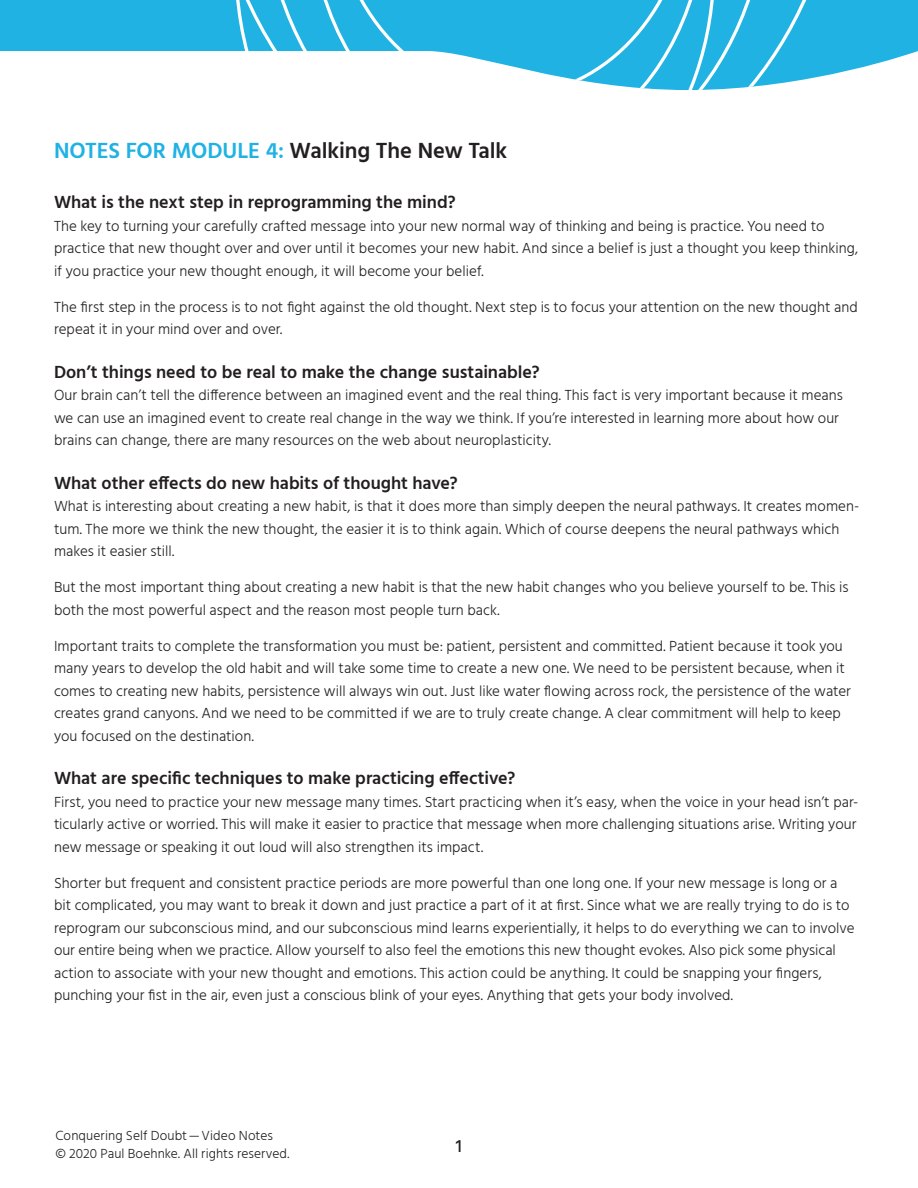
<style>
.page{position:relative;width:918px;height:1188px;background:#fff}
.page>*{position:absolute;margin:0;border:0;box-sizing:border-box;transform-origin:0 0}
.t1{font:600 22.5px "Hind";letter-spacing:-.005em;color:#231f20}
.t2{font:600 18px "Hind";letter-spacing:-.005em;color:#231f20}
.t3{font:500 18px "Hind";color:#231f20}
.t4{font:300 15px/22.5px "Hind";color:#231f20}
.t5{font:300 13.5px/18px "Hind";letter-spacing:.005em;color:#231f20}
.s1{color:#1fb2e2}
</style>
<div class="page">
<svg style="left:0;top:0;width:918px;height:78px;fill:#1fb2e2"></svg>
<svg style="left:234px;top:0;width:578px;height:90px"></svg>
<h1 class="t1" style="left:54px;top:137px;width:455px"><span class="s1">NOTES FOR MODULE 4:</span> Walking The New Talk</h1>
<p class="t2" style="left:54px;top:192px;width:403px">What is the next step in reprogramming the mind?</p>
<p class="t4" style="left:54px;top:216px;width:806px">The key to turning your carefully crafted message into your new normal way of thinking and being is practice. You need to practice that new thought over and over until it becomes your new habit. And since a belief is just a thought you keep thinking, if you practice your new thought enough, it will become your belief.</p>
<p class="t4" style="left:54px;top:297px;width:805px">The first step in the process is to not fight against the old thought. Next step is to focus your attention on the new thought and repeat it in your mind over and over.</p>
<p class="t2" style="left:54px;top:361px;width:487px">Don’t things need to be real to make the change sustainable?</p>
<p class="t4" style="left:54px;top:385px;width:790px">Our brain can’t tell the difference between an imagined event and the real thing. This fact is very important because it means we can use an imagined event to create real change in the way we think. If you’re interested in learning more about how our brains can change, there are many resources on the web about neuroplasticity.</p>
<p class="t2" style="left:54px;top:472px;width:405px">What other effects do new habits of thought have?</p>
<p class="t4" style="left:54px;top:496px;width:807px">What is interesting about creating a new habit, is that it does more than simply deepen the neural pathways. It creates momen&shy;tum. The more we think the new thought, the easier it is to think again. Which of course deepens the neural pathways which makes it easier still.</p>
<p class="t4" style="left:54px;top:577px;width:796px">But the most important thing about creating a new habit is that the new habit changes who you believe yourself to be. This is both the most powerful aspect and the reason most people turn back.</p>
<p class="t4" style="left:54px;top:636px;width:799px">Important traits to complete the transformation you must be: patient, persistent and committed. Patient because it took you many years to develop the old habit and will take some time to create a new one. We need to be persistent because, when it comes to creating new habits, persistence will always win out. Just like water flowing across rock, the persistence of the water creates grand canyons. And we need to be committed if we are to truly create change. A clear commitment will help to keep you focused on the destination.</p>
<p class="t2" style="left:54px;top:768px;width:463px">What are specific techniques to make practicing effective?</p>
<p class="t4" style="left:54px;top:792px;width:806px;text-align:justify">First, you need to practice your new message many times. Start practicing when it’s easy, when the voice in your head isn’t par&shy;ticularly active or worried. This will make it easier to practice that message when more challenging situations arise. Writing your new message or speaking it out loud will also strengthen its impact.</p>
<p class="t4" style="left:54px;top:873px;width:802px">Shorter but frequent and consistent practice periods are more powerful than one long one. If your new message is long or a bit complicated, you may want to break it down and just practice a part of it at first. Since what we are really trying to do is to reprogram our subconscious mind, and our subconscious mind learns experientially, it helps to do everything we can to involve our entire being when we practice. Allow yourself to also feel the emotions this new thought evokes. Also pick some physical action to associate with your new thought and emotions. This action could be anything. It could be snapping your fingers, punching your fist in the air, even just a conscious blink of your eyes. Anything that gets your body involved.</p>
<p class="t5" style="left:56px;top:1127px;width:235px">Conquering Self Doubt—Video Notes<br>© 2020 Paul Boehnke. All rights reserved.</p>
<p class="t3" style="left:456px;top:1134px;width:8px">1</p>
</div>
